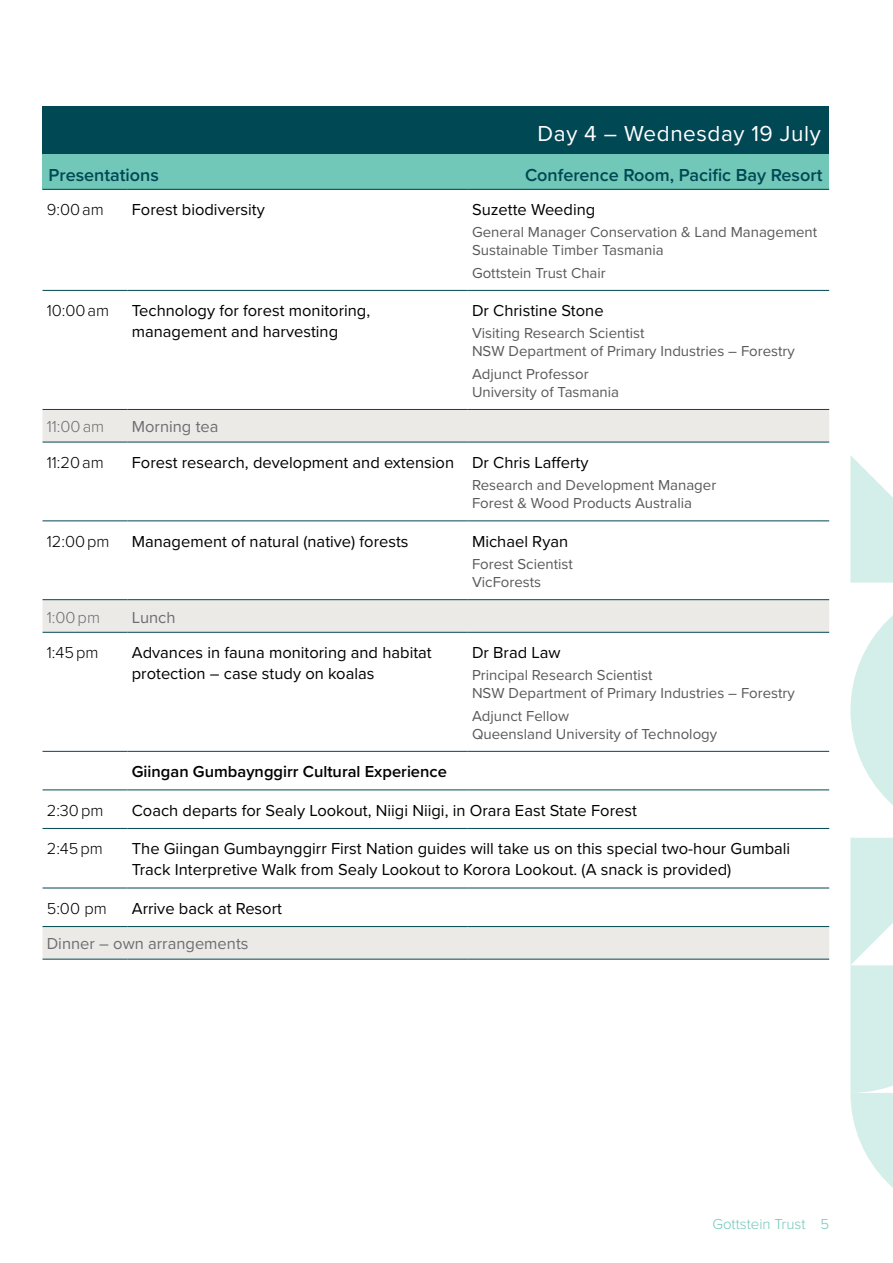
<style>
.page{position:relative;width:893px;height:1263px;background:#fff}
.page>*{position:absolute;margin:0;border:0;box-sizing:border-box;transform-origin:0 0}
.table_-_heading_1{font:22.5px "Proxima Nova";letter-spacing:.025em;color:#fff}
.table_-_heading_2{font:600 18px "Proxima Nova";color:#004854}
.program_item{font:16.5px/21px "Proxima Nova";color:#000}
.presenter_name{font:16.5px "Proxima Nova";color:#000}
.time{font:300 16.5px "Proxima Nova";color:#000}
.program_item_grey{font:16.5px "Proxima Nova";color:#6e6e71}
.program_item_bold{font:600 16.5px "Proxima Nova";color:#000}
.time_grey{font:300 16.5px "Proxima Nova";color:#6e6e71}
.presenter_position{font:15px/18px "Proxima Nova";color:#58595b}
.t1{font:300 15px "Proxima Nova";color:#71c8b8}
</style>
<div class="page">
<svg style="left:850px;top:455px;width:43px;height:733px"></svg>
<div style="left:43px;top:106px;width:786px;height:48px;background:#004854"></div>
<div style="left:43px;top:154px;width:786px;height:35px;background:#71c8b8"></div>
<svg style="left:43px;top:410px;width:786px;height:549px"></svg>
<hr style="left:43px;top:409px;width:85px;height:1px;background:#004854">
<hr style="left:128px;top:409px;width:340px;height:1px;background:#004854">
<hr style="left:468px;top:409px;width:361px;height:1px;background:#004854">
<hr style="left:128px;top:442px;width:340px;height:1px;background:#004854">
<hr style="left:468px;top:442px;width:361px;height:1px;background:#004854">
<hr style="left:128px;top:520px;width:340px;height:1px;background:#004854">
<hr style="left:468px;top:520px;width:361px;height:1px;background:#004854">
<hr style="left:128px;top:599px;width:340px;height:1px;background:#004854">
<hr style="left:468px;top:599px;width:361px;height:1px;background:#004854">
<hr style="left:128px;top:632px;width:340px;height:1px;background:#004854">
<hr style="left:468px;top:632px;width:361px;height:1px;background:#004854">
<hr style="left:43px;top:442px;width:85px;height:1px;background:#004854">
<hr style="left:43px;top:520px;width:85px;height:1px;background:#004854">
<hr style="left:43px;top:599px;width:85px;height:1px;background:#004854">
<hr style="left:43px;top:632px;width:85px;height:1px;background:#004854">
<hr style="left:43px;top:828px;width:85px;height:1px;background:#004854">
<hr style="left:43px;top:751px;width:85px;height:1px;background:#004854">
<hr style="left:43px;top:789px;width:85px;height:1px;background:#004854">
<hr style="left:43px;top:888px;width:85px;height:1px;background:#004854">
<hr style="left:128px;top:828px;width:340px;height:1px;background:#004854">
<hr style="left:468px;top:828px;width:361px;height:1px;background:#004854">
<hr style="left:128px;top:888px;width:340px;height:1px;background:#004854">
<hr style="left:468px;top:888px;width:361px;height:1px;background:#004854">
<hr style="left:43px;top:926px;width:85px;height:1px;background:#004854">
<hr style="left:128px;top:926px;width:340px;height:1px;background:#004854">
<hr style="left:468px;top:926px;width:361px;height:1px;background:#004854">
<hr style="left:43px;top:959px;width:85px;height:1px;background:#004854">
<hr style="left:128px;top:959px;width:340px;height:1px;background:#004854">
<hr style="left:468px;top:959px;width:361px;height:1px;background:#004854">
<hr style="left:128px;top:189px;width:340px;height:1px;background:#004854">
<hr style="left:128px;top:290px;width:340px;height:1px;background:#004854">
<hr style="left:43px;top:189px;width:85px;height:1px;background:#004854">
<hr style="left:43px;top:290px;width:85px;height:1px;background:#004854">
<hr style="left:468px;top:189px;width:361px;height:1px;background:#004854">
<hr style="left:468px;top:290px;width:361px;height:1px;background:#004854">
<hr style="left:128px;top:751px;width:340px;height:1px;background:#004854">
<hr style="left:468px;top:751px;width:361px;height:1px;background:#004854">
<hr style="left:128px;top:789px;width:340px;height:1px;background:#004854">
<hr style="left:468px;top:789px;width:361px;height:1px;background:#004854">
<p class="table_-_heading_1" style="left:538px;top:117px;width:285px">Day 4 – Wednesday 19 July</p>
<p class="table_-_heading_2" style="left:49px;top:161px;width:112px">Presentations</p>
<p class="table_-_heading_2" style="left:525px;top:161px;width:299px">Conference Room, Pacific Bay Resort</p>
<p class="time" style="left:47px;top:197px;width:58px">9:00am</p>
<p class="program_item" style="left:132px;top:198px;width:135px">Forest biodiversity</p>
<p class="presenter_name" style="left:472px;top:197px;width:125px">Suzette Weeding</p>
<p class="presenter_position" style="left:472px;top:223px;width:347px">General Manager Conservation &amp; Land Management<br>Sustainable Timber Tasmania</p>
<p class="presenter_position" style="left:472px;top:263px;width:135px">Gottstein Trust Chair</p>
<p class="time" style="left:47px;top:298px;width:64px">10:00am</p>
<p class="program_item" style="left:132px;top:299px;width:240px">Technology for forest monitoring, management and harvesting</p>
<p class="presenter_name" style="left:472px;top:298px;width:133px">Dr Christine Stone</p>
<p class="presenter_position" style="left:472px;top:324px;width:324px">Visiting Research Scientist<br>NSW Department of Primary Industries – Forestry</p>
<p class="presenter_position" style="left:472px;top:364px;width:149px">Adjunct Professor<br>University of Tasmania</p>
<p class="time_grey" style="left:47px;top:414px;width:59px">11:00 am</p>
<p class="program_item_grey" style="left:132px;top:414px;width:88px">Morning tea</p>
<p class="time" style="left:47px;top:450px;width:59px">11:20 am</p>
<p class="program_item" style="left:132px;top:451px;width:324px">Forest research, development and extension</p>
<p class="presenter_name" style="left:472px;top:450px;width:118px">Dr Chris Lafferty</p>
<p class="presenter_position" style="left:472px;top:475px;width:246px">Research and Development Manager<br>Forest &amp; Wood Products Australia</p>
<p class="time" style="left:47px;top:529px;width:64px">12:00 pm</p>
<p class="program_item" style="left:132px;top:530px;width:278px">Management of natural (native) forests</p>
<p class="presenter_name" style="left:472px;top:529px;width:98px">Michael Ryan</p>
<p class="presenter_position" style="left:472px;top:554px;width:102px">Forest Scientist<br>VicForests</p>
<p class="time_grey" style="left:47px;top:605px;width:55px">1:00 pm</p>
<p class="program_item_grey" style="left:132px;top:605px;width:45px">Lunch</p>
<p class="time" style="left:47px;top:640px;width:53px">1:45 pm</p>
<p class="program_item" style="left:132px;top:641px;width:301px">Advances in fauna monitoring and habitat protection – case study on koalas</p>
<p class="presenter_name" style="left:472px;top:640px;width:90px">Dr Brad Law</p>
<p class="presenter_position" style="left:472px;top:666px;width:324px">Principal Research Scientist<br>NSW Department of Primary Industries – Forestry</p>
<p class="presenter_position" style="left:472px;top:706px;width:247px">Adjunct Fellow<br>Queensland University of Technology</p>
<p class="program_item_bold" style="left:132px;top:759px;width:317px">Giingan Gumbaynggirr Cultural Experience</p>
<p class="time" style="left:47px;top:798px;width:58px">2:30pm</p>
<p class="program_item" style="left:132px;top:799px;width:507px">Coach departs for Sealy Lookout, Niigi Niigi, in Orara East State Forest</p>
<p class="time" style="left:47px;top:836px;width:58px">2:45 pm</p>
<p class="program_item" style="left:132px;top:837px;width:660px">The Giingan Gumbaynggirr First Nation guides will take us on this special two-hour Gumbali<br>Track Interpretive Walk from Sealy Lookout to Korora Lookout. (A snack is provided)</p>
<p class="time" style="left:47px;top:896px;width:61px">5:00 pm</p>
<p class="program_item" style="left:132px;top:897px;width:152px">Arrive back at Resort</p>
<p class="program_item_grey" style="left:47px;top:931px;width:203px">Dinner – own arrangements</p>
<p class="t1" style="left:712px;top:1213px;width:118px">Gottstein Trust 5</p>
</div>
